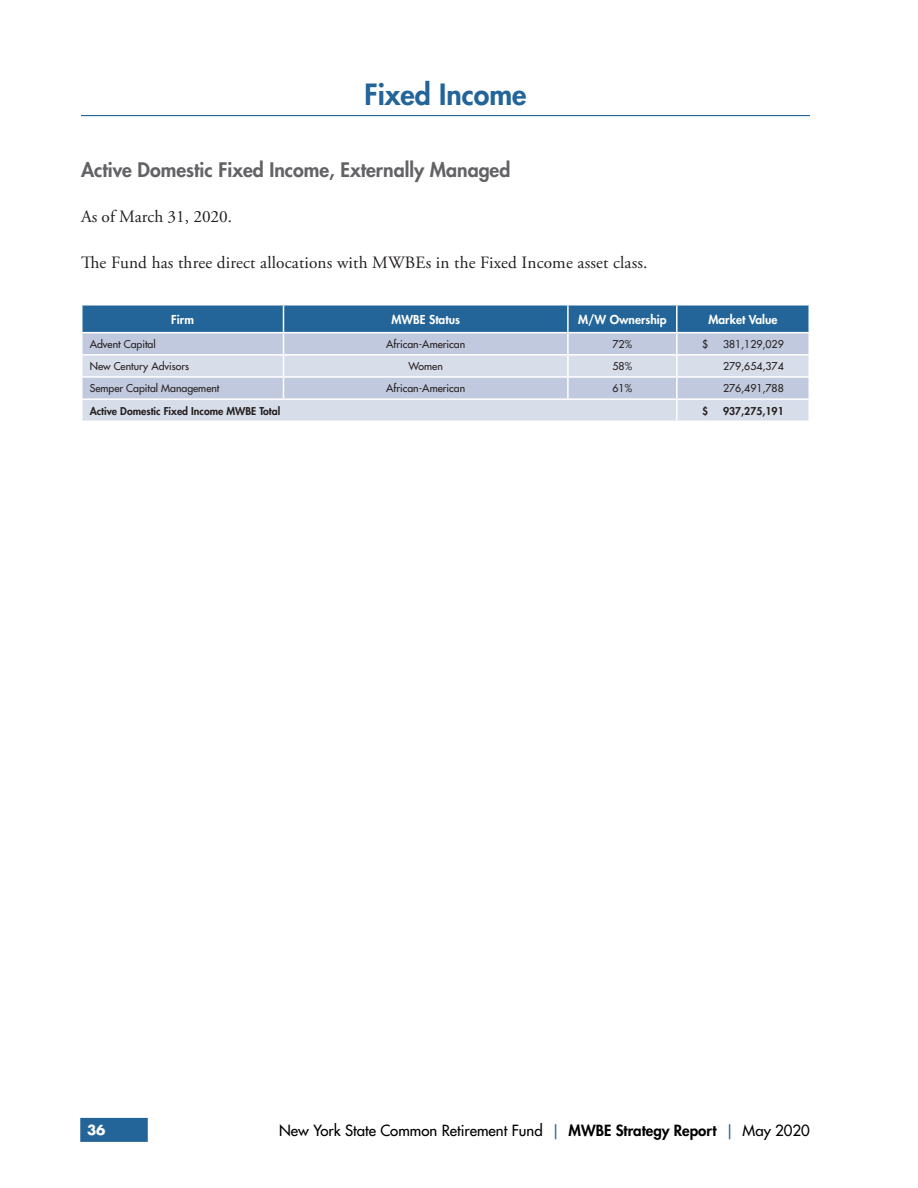
<style>
.page{position:relative;width:918px;height:1188px;background:#fff}
.page>*{position:absolute;margin:0;border:0;box-sizing:border-box;transform-origin:0 0}
.Asset_Class{font:800 28.5px "Futura Std";color:#236599}
.Subhead_1_-_left_ali{font:800 19.5px "Futura Std";color:#636366}
.Body{font:17.25px "Adobe Garamond Pro";letter-spacing:.01em;color:#231f20}
.Body_-_After_Subhead{font:17.25px "Adobe Garamond Pro";color:#231f20}
.t1{font:500 15px "Futura Std";color:#000}
.t2{font:700 13.5px "Futura Std";color:#fff}
.TH{font:800 12px "Futura Std";color:#fff}
.TD_-_Left_Column{font:500 10.5px "Futura Std";color:#231f20}
.TD_-_Centered{font:500 10.5px "Futura Std";color:#231f20}
.TD_-_Right_Column{font:500 10.5px "Futura Std";color:#231f20}
.TD_-_Left_Column-2{font:800 10.5px "Futura Std";color:#231f20}
.TD_-_Right_Column-2{font:800 10.5px "Futura Std";color:#231f20}
.s1{color:#236599}
.s2{font-weight:800}
</style>
<div class="page">
<div style="left:80px;top:1118px;width:68px;height:24px;background:#236599"></div>
<hr style="left:81px;top:115px;width:729px;height:1px;background:#236599">
<svg style="left:81px;top:305px;width:728px;height:116px;background:#a6bad3"></svg>
<hr style="left:677px;top:398px;width:133px;height:2px;background:#fff">
<hr style="left:81px;top:354px;width:203px;height:2px;background:#fff">
<hr style="left:284px;top:354px;width:284px;height:2px;background:#fff">
<hr style="left:568px;top:354px;width:109px;height:2px;background:#fff">
<hr style="left:81px;top:376px;width:203px;height:2px;background:#fff">
<hr style="left:284px;top:376px;width:284px;height:2px;background:#fff">
<hr style="left:568px;top:376px;width:109px;height:2px;background:#fff">
<hr style="left:81px;top:398px;width:203px;height:2px;background:#fff">
<hr style="left:284px;top:398px;width:284px;height:2px;background:#fff">
<hr style="left:568px;top:398px;width:109px;height:2px;background:#fff">
<hr style="left:676px;top:400px;width:2px;height:21px;background:#fff">
<p class="Asset_Class" style="left:364px;top:76px;width:164px">Fixed Income</p>
<p class="Subhead_1_-_left_ali" style="left:81px;top:158px;width:431px">Active Domestic Fixed Income, Externally Managed</p>
<p class="Body_-_After_Subhead" style="left:81px;top:206px;width:153px">As of March 31, 2020.</p>
<p class="Body" style="left:81px;top:252px;width:568px">The Fund has three direct allocations with MWBEs in the Fixed Income asset class.</p>
<p class="TH" style="left:171px;top:312px;width:24px">Firm</p>
<p class="TH" style="left:391px;top:312px;width:70px">MWBE Status</p>
<p class="TH" style="left:578px;top:312px;width:90px">M/W Ownership</p>
<p class="TH" style="left:708px;top:312px;width:71px">Market Value</p>
<p class="TD_-_Left_Column" style="left:90px;top:338px;width:68px">Advent Capital</p>
<p class="TD_-_Centered" style="left:386px;top:338px;width:80px">African-American</p>
<p class="TD_-_Centered" style="left:613px;top:338px;width:21px">72%</p>
<p class="TD_-_Right_Column" style="left:702px;top:338px;width:8px">$</p>
<p class="TD_-_Right_Column" style="left:723px;top:338px;width:62px">381,129,029</p>
<p class="TD_-_Left_Column" style="left:90px;top:360px;width:101px">New Century Advisors</p>
<p class="TD_-_Centered" style="left:408px;top:360px;width:36px">Women</p>
<p class="TD_-_Centered" style="left:613px;top:360px;width:21px">58%</p>
<p class="TD_-_Right_Column" style="left:723px;top:360px;width:62px">279,654,374</p>
<p class="TD_-_Left_Column" style="left:90px;top:382px;width:131px">Semper Capital Management</p>
<p class="TD_-_Centered" style="left:386px;top:382px;width:80px">African-American</p>
<p class="TD_-_Centered" style="left:613px;top:382px;width:21px">61%</p>
<p class="TD_-_Right_Column" style="left:723px;top:382px;width:62px">276,491,788</p>
<p class="TD_-_Left_Column-2" style="left:90px;top:404px;width:192px">Active Domestic Fixed Income MWBE Total</p>
<p class="TD_-_Right_Column-2" style="left:702px;top:404px;width:8px">$</p>
<p class="TD_-_Right_Column-2" style="left:723px;top:404px;width:62px">937,275,191</p>
<p class="t2" style="left:87px;top:1121px;width:20px">36</p>
<p class="t1" style="left:279px;top:1121px;width:532px">New York State Common Retirement Fund <span class="s1">|</span> <span class="s2">MWBE Strategy Report</span> <span class="s1">|</span> May 2020</p>
</div>
